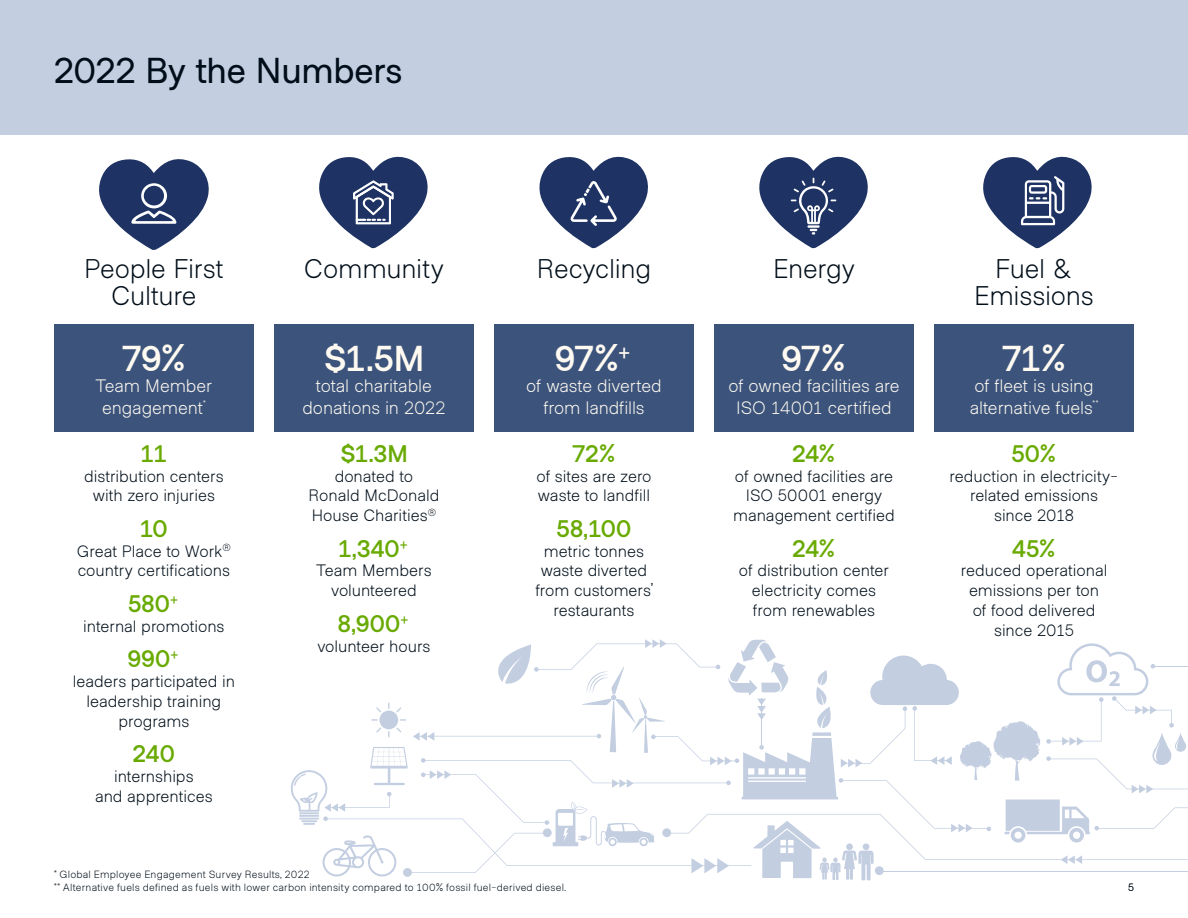
<style>
.page{position:relative;width:1188px;height:918px;background:#fff}
.page>*{position:absolute;margin:0;border:0;box-sizing:border-box;transform-origin:0 0}
.t1{font:700 36px "Metro Sans";letter-spacing:-.015em;color:#fffaf1}
.Section_Header_Mediu{font:500 36px "Metro Sans";letter-spacing:-.005em;color:#000e19}
.Header_Light{font:300 27px/27px "Metro Sans";letter-spacing:-.01em;color:#000e19;text-align:center}
.Body{font:700 24px "Metro Sans";letter-spacing:.005em;color:#69aa02}
.t2{font:300 18px/21.6px "Metro Sans";letter-spacing:-.005em;color:#fffaf1;text-align:center}
.Body-2{font:300 16.5px/19.8px "Metro Sans";color:#000e19;text-align:center}
.Sources{font:300 10.5px "Metro Sans";letter-spacing:.02em;color:#000e19}
.Page{font:300 10.5px "Metro Sans";color:#000e19}
</style>
<div class="page">
<svg style="left:291px;top:639px;width:897px;height:241px"></svg>
<div style="left:0;top:0;width:1188px;height:135px;background:#c3cee1"></div>
<div style="left:54px;top:324px;width:200px;height:108px;background:#3c547c"></div>
<div style="left:494px;top:324px;width:200px;height:108px;background:#3c547c"></div>
<div style="left:934px;top:324px;width:200px;height:108px;background:#3c547c"></div>
<div style="left:274px;top:324px;width:200px;height:108px;background:#3c547c"></div>
<div style="left:714px;top:324px;width:200px;height:108px;background:#3c547c"></div>
<svg style="left:983px;top:156px;width:109px;height:92px"></svg>
<svg style="left:759px;top:156px;width:109px;height:92px"></svg>
<svg style="left:539px;top:156px;width:109px;height:92px"></svg>
<svg style="left:319px;top:156px;width:109px;height:92px"></svg>
<svg style="left:99px;top:159px;width:110px;height:91px"></svg>
<p class="Section_Header_Mediu" style="left:54px;top:48px;width:350px">2022 By the Numbers</p>
<p class="Header_Light" style="left:84px;top:258px;width:141px">People First<br>Culture</p>
<p class="t1" style="left:122px;top:334px;width:66px">79%</p>
<p class="t2" style="left:95px;top:377px;width:118px">Team Member engagement<sup>*</sup></p>
<p class="Body" style="left:141px;top:437px;width:28px">11</p>
<p class="Body-2" style="left:84px;top:468px;width:141px">distribution centers with zero injuries</p>
<p class="Body" style="left:140px;top:512px;width:29px">10</p>
<p class="Body-2" style="left:77px;top:543px;width:156px;text-align:left">Great Place to Work<sup>® </sup>country certifications</p>
<p class="Body" style="left:128px;top:587px;width:53px">580<sup>+</sup></p>
<p class="Body-2" style="left:83px;top:618px;width:143px">internal promotions</p>
<p class="Body" style="left:128px;top:643px;width:54px">990<sup>+</sup></p>
<p class="Body-2" style="left:73px;top:673px;width:164px">leaders participated in leadership training programs</p>
<p class="Body" style="left:133px;top:738px;width:43px">240</p>
<p class="Body-2" style="left:95px;top:768px;width:119px">internships<br>and apprentices</p>
<p class="Header_Light" style="left:304px;top:258px;width:141px">Community</p>
<p class="t1" style="left:323px;top:334px;width:103px">$1.5M</p>
<p class="t2" style="left:303px;top:377px;width:144px">total charitable donations in 2022</p>
<p class="Body" style="left:340px;top:437px;width:69px">$1.3M</p>
<p class="Body-2" style="left:309px;top:468px;width:132px">donated to<br>Ronald McDonald<br>House Charities<sup>®</sup></p>
<p class="Body" style="left:338px;top:532px;width:72px">1,340<sup>+</sup></p>
<p class="Body-2" style="left:316px;top:563px;width:117px">Team Members volunteered</p>
<p class="Body" style="left:338px;top:607px;width:74px">8,900<sup>+</sup></p>
<p class="Body-2" style="left:317px;top:638px;width:115px">volunteer hours</p>
<p class="Header_Light" style="left:537px;top:258px;width:116px">Recycling</p>
<p class="t1" style="left:555px;top:334px;width:79px">97%<sup>+</sup></p>
<p class="t2" style="left:526px;top:377px;width:137px">of waste diverted from landfills</p>
<p class="Body" style="left:572px;top:437px;width:45px">72%</p>
<p class="Body-2" style="left:536px;top:468px;width:117px;text-align:left">of sites are zero waste to landfill</p>
<p class="Body" style="left:557px;top:512px;width:76px">58,100</p>
<p class="Body-2" style="left:535px;top:543px;width:119px">metric tonnes waste diverted from customers’ restaurants</p>
<p class="Header_Light" style="left:773px;top:258px;width:83px">Energy</p>
<p class="t1" style="left:782px;top:334px;width:66px">97%</p>
<p class="t2" style="left:728px;top:377px;width:173px">of owned facilities are<br>ISO 14001 certified</p>
<p class="Body" style="left:792px;top:437px;width:45px">24%</p>
<p class="Body-2" style="left:733px;top:468px;width:163px">of owned facilities are<br>ISO 50001 energy management certified</p>
<p class="Body" style="left:792px;top:532px;width:45px">24%</p>
<p class="Body-2" style="left:739px;top:563px;width:152px">of distribution center electricity comes from renewables</p>
<p class="Header_Light" style="left:974px;top:258px;width:121px">Fuel &amp;<br>Emissions</p>
<p class="t1" style="left:1002px;top:334px;width:66px">71%</p>
<p class="t2" style="left:970px;top:377px;width:130px;text-align:left">of fleet is using alternative fuels<sup>**</sup></p>
<p class="Body" style="left:1012px;top:437px;width:47px">50%</p>
<p class="Body-2" style="left:949px;top:468px;width:171px">reduction in electricity&shy;related emissions since 2018</p>
<p class="Body" style="left:1012px;top:532px;width:45px">45%</p>
<p class="Body-2" style="left:961px;top:563px;width:148px">reduced operational emissions per ton of food delivered since 2015</p>
<p class="Sources" style="left:54px;top:869px;width:257px">* Global Employee Engagement Survey Results, 2022</p>
<p class="Sources" style="left:54px;top:881px;width:513px">** Alternative fuels defined as fuels with lower carbon intensity compared to 100% fossil fuel-derived diesel.</p>
<p class="Page" style="left:1128px;top:881px;width:7px">5</p>
</div>
